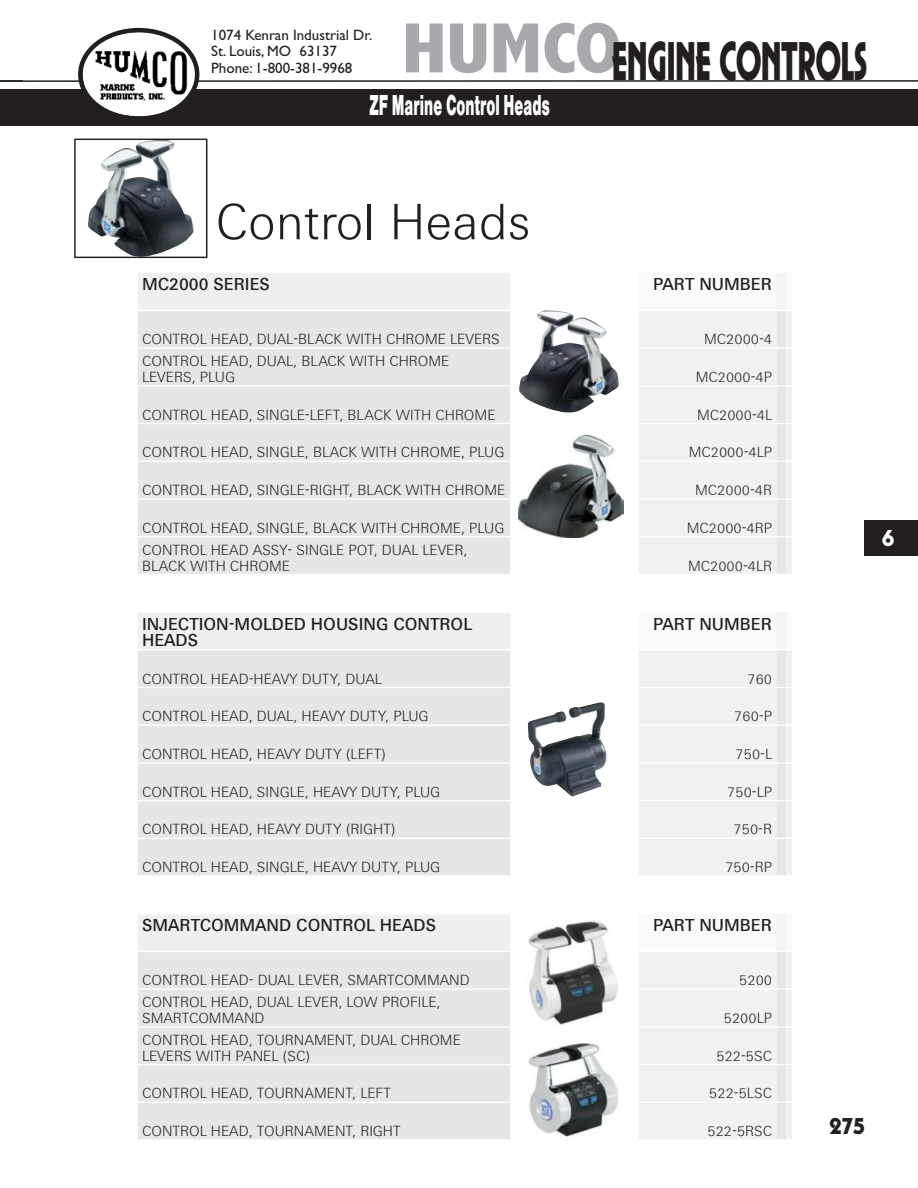
<style>
.page{position:relative;width:918px;height:1188px;background:#fff}
.page>*{position:absolute;margin:0;border:0;box-sizing:border-box;transform-origin:0 0}
.t1{font:57px "Plaza D Ultr";color:#231f20;scale:.61 1}
.t2{font:300 50.85px "ZF Sans";color:#241f1f}
.t3{font:30px "Nimbus San D Blac";color:#fff;scale:.5 1}
.t4{font:24px "Plaza D Ultr";color:#231f20}
.t5{font:24px "Plaza D Ultr";color:#fff}
.t6{font:500 17.4px/16px "ZF Sans";color:#241f1f}
.t7{font:15px/16.5px "Gill Sans";color:#231f20}
.t8{font:300 14.55px/16px "ZF Sans";color:#241f1f}
.s1{font-family:"Abadi";font-weight:800;font-stretch:condensed;font-size:71.85px;color:#a8a9ad}
</style>
<div class="page">
<hr style="left:0;top:80px;width:918px;height:2px;background:#231f20">
<div style="left:0;top:89px;width:918px;height:37px;background:#231f20"></div>
<svg style="left:78px;top:28px;width:121px;height:89px"></svg>
<img style="left:88px;top:141px;width:106px;height:115px">
<div style="left:74px;top:139px;width:133px;height:119px;border:1px solid #241f1f"></div>
<div style="left:138px;top:273px;width:372px;height:37px;background:#eeeff0"></div>
<svg style="left:777px;top:273px;width:9px;height:36px"></svg>
<svg style="left:138px;top:311px;width:486px;height:828px;fill:#e4e6e8"></svg>
<svg style="left:639px;top:311px;width:153px;height:828px;fill:#f0f1f1"></svg>
<hr style="left:639px;top:649px;width:153px;height:2px;background:#fff">
<hr style="left:639px;top:951px;width:153px;height:1px;background:#fff">
<hr style="left:138px;top:347px;width:654px;height:2px;background:#fff">
<hr style="left:138px;top:385px;width:654px;height:2px;background:#fff">
<hr style="left:138px;top:423px;width:654px;height:1px;background:#fff">
<hr style="left:138px;top:461px;width:654px;height:1px;background:#fff">
<hr style="left:138px;top:498px;width:654px;height:2px;background:#fff">
<hr style="left:138px;top:536px;width:654px;height:1px;background:#fff">
<hr style="left:138px;top:574px;width:654px;height:1px;background:#fff">
<hr style="left:138px;top:611px;width:501px;height:2px;background:#fff">
<hr style="left:138px;top:649px;width:501px;height:2px;background:#fff">
<hr style="left:138px;top:687px;width:654px;height:1px;background:#fff">
<hr style="left:138px;top:725px;width:654px;height:1px;background:#fff">
<hr style="left:138px;top:762px;width:654px;height:2px;background:#fff">
<hr style="left:138px;top:800px;width:654px;height:1px;background:#fff">
<hr style="left:138px;top:838px;width:654px;height:1px;background:#fff">
<hr style="left:138px;top:875px;width:654px;height:2px;background:#fff">
<hr style="left:138px;top:913px;width:501px;height:1px;background:#fff">
<hr style="left:138px;top:951px;width:501px;height:1px;background:#fff">
<hr style="left:138px;top:988px;width:654px;height:2px;background:#fff">
<hr style="left:138px;top:1026px;width:654px;height:2px;background:#fff">
<hr style="left:138px;top:1064px;width:654px;height:1px;background:#fff">
<hr style="left:138px;top:1102px;width:654px;height:1px;background:#fff">
<img style="left:518px;top:436px;width:105px;height:102px">
<img style="left:528px;top:702px;width:78px;height:95px">
<img style="left:519px;top:310px;width:100px;height:103px">
<img style="left:524px;top:1037px;width:100px;height:102px">
<img style="left:521px;top:914px;width:103px;height:112px">
<div style="left:865px;top:521px;width:53px;height:35px;background:#231f20"></div>
<h1 class="t1" style="left:402px;top:27px;width:764px"><span class="s1">HUMCO</span>ENGINE CONTROLS</h1>
<p class="t7" style="left:211px;top:26px;width:163px">1074 Kenran Industrial Dr.<br>St. Louis, MO 63137<br>Phone: 1-800-381-9968</p>
<h3 class="t3" style="left:369px;top:88px;width:362px">ZF Marine Control Heads</h3>
<h2 class="t2" style="left:215px;top:188px;width:317px">Control Heads</h2>
<p class="t6" style="left:142px;top:276px;width:129px">MC2000 SERIES</p>
<p class="t6" style="left:653px;top:276px;width:120px">PART NUMBER</p>
<p class="t8" style="left:142px;top:331px;width:359px">CONTROL HEAD, DUAL-BLACK WITH CHROME LEVERS</p>
<p class="t8" style="left:704px;top:331px;width:69px">MC2000-4</p>
<p class="t8" style="left:142px;top:352px;width:309px">CONTROL HEAD, DUAL, BLACK WITH CHROME<br>LEVERS, PLUG</p>
<p class="t8" style="left:696px;top:368px;width:78px">MC2000-4P</p>
<p class="t8" style="left:142px;top:406px;width:355px">CONTROL HEAD, SINGLE-LEFT, BLACK WITH CHROME</p>
<p class="t8" style="left:697px;top:406px;width:76px">MC2000-4L</p>
<p class="t8" style="left:142px;top:444px;width:364px">CONTROL HEAD, SINGLE, BLACK WITH CHROME, PLUG</p>
<p class="t8" style="left:689px;top:444px;width:85px">MC2000-4LP</p>
<p class="t8" style="left:142px;top:481px;width:365px">CONTROL HEAD, SINGLE-RIGHT, BLACK WITH CHROME</p>
<p class="t8" style="left:695px;top:481px;width:78px">MC2000-4R</p>
<p class="t8" style="left:142px;top:519px;width:364px">CONTROL HEAD, SINGLE, BLACK WITH CHROME, PLUG</p>
<p class="t8" style="left:687px;top:519px;width:87px">MC2000-4RP</p>
<p class="t8" style="left:142px;top:541px;width:327px">CONTROL HEAD ASSY- SINGLE POT, DUAL LEVER,<br>BLACK WITH CHROME</p>
<p class="t8" style="left:688px;top:557px;width:85px">MC2000-4LR</p>
<p class="t6" style="left:142px;top:615px;width:331px">INJECTION-MOLDED HOUSING CONTROL<br>HEADS</p>
<p class="t6" style="left:653px;top:615px;width:120px">PART NUMBER</p>
<p class="t8" style="left:142px;top:670px;width:241px">CONTROL HEAD-HEAVY DUTY, DUAL</p>
<p class="t8" style="left:747px;top:670px;width:26px">760</p>
<p class="t8" style="left:142px;top:708px;width:288px">CONTROL HEAD, DUAL, HEAVY DUTY, PLUG</p>
<p class="t8" style="left:734px;top:708px;width:39px">760-P</p>
<p class="t8" style="left:142px;top:745px;width:245px">CONTROL HEAD, HEAVY DUTY (LEFT)</p>
<p class="t8" style="left:736px;top:745px;width:38px">750-L</p>
<p class="t8" style="left:142px;top:783px;width:300px">CONTROL HEAD, SINGLE, HEAVY DUTY, PLUG</p>
<p class="t8" style="left:727px;top:783px;width:46px">750-LP</p>
<p class="t8" style="left:142px;top:821px;width:255px">CONTROL HEAD, HEAVY DUTY (RIGHT)</p>
<p class="t8" style="left:734px;top:821px;width:40px">750-R</p>
<p class="t8" style="left:142px;top:858px;width:300px">CONTROL HEAD, SINGLE, HEAVY DUTY, PLUG</p>
<p class="t8" style="left:725px;top:858px;width:48px">750-RP</p>
<p class="t6" style="left:142px;top:917px;width:296px">SMARTCOMMAND CONTROL HEADS</p>
<p class="t6" style="left:653px;top:917px;width:120px">PART NUMBER</p>
<p class="t8" style="left:142px;top:972px;width:329px">CONTROL HEAD- DUAL LEVER, SMARTCOMMAND</p>
<p class="t8" style="left:739px;top:972px;width:34px">5200</p>
<p class="t8" style="left:142px;top:993px;width:300px">CONTROL HEAD, DUAL LEVER, LOW PROFILE,<br>SMARTCOMMAND</p>
<p class="t8" style="left:724px;top:1009px;width:50px">5200LP</p>
<p class="t8" style="left:142px;top:1031px;width:320px">CONTROL HEAD, TOURNAMENT, DUAL CHROME<br>LEVERS WITH PANEL (SC)</p>
<p class="t8" style="left:716px;top:1047px;width:57px">522-5SC</p>
<p class="t8" style="left:142px;top:1085px;width:250px">CONTROL HEAD, TOURNAMENT, LEFT</p>
<p class="t8" style="left:709px;top:1085px;width:64px">522-5LSC</p>
<p class="t8" style="left:142px;top:1122px;width:260px">CONTROL HEAD, TOURNAMENT, RIGHT</p>
<p class="t8" style="left:708px;top:1122px;width:66px">522-5RSC</p>
<h3 class="t5" style="left:882px;top:523px;width:14px">6</h3>
<h3 class="t4" style="left:829px;top:1112px;width:38px">275</h3>
</div>
